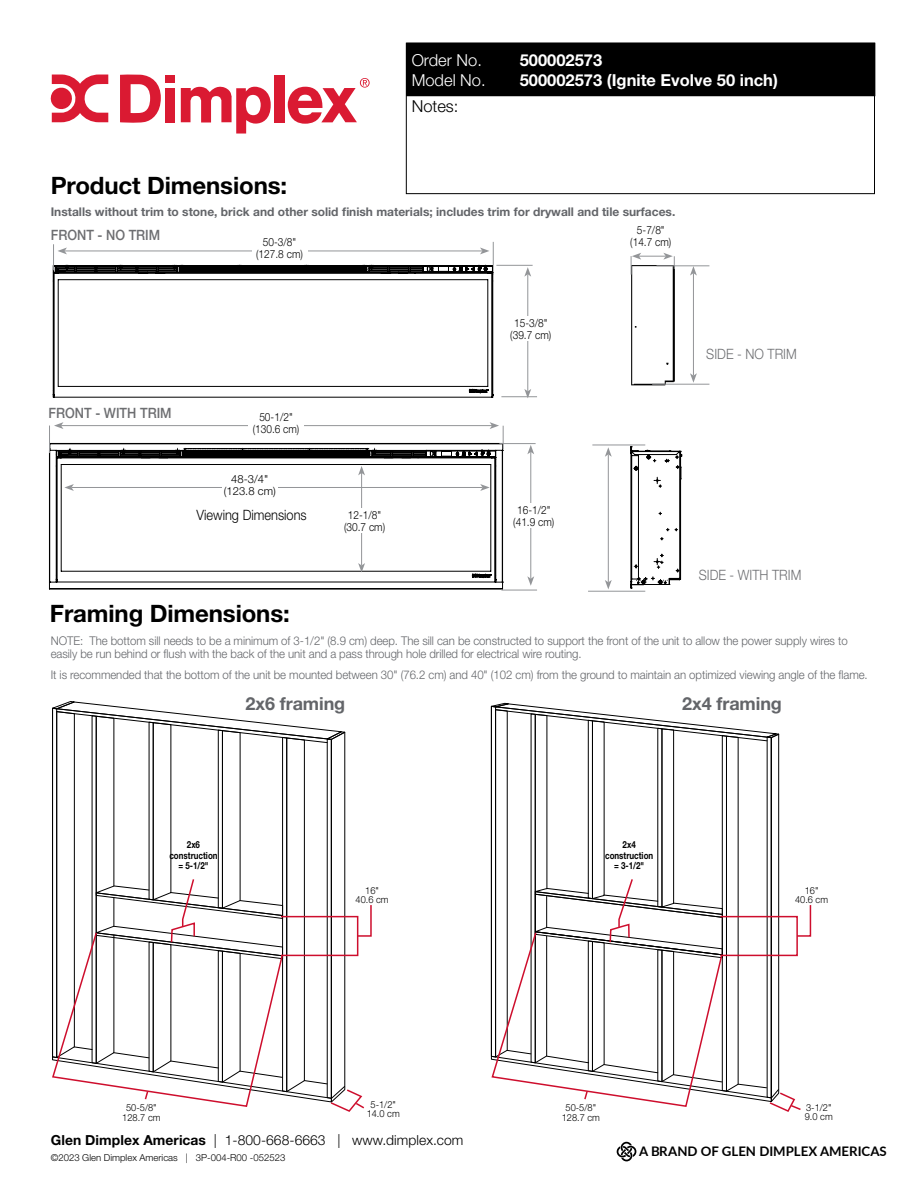
<style>
.page{position:relative;width:918px;height:1188px;background:#fff}
.page>*{position:absolute;margin:0;border:0;box-sizing:border-box;transform-origin:0 0}
.t1{font:700 24px "Helvetica Neue LT Std";letter-spacing:-.005em;color:#000}
.t2{font:700 18px "Helvetica Neue LT Std";letter-spacing:-.005em;color:#636569}
.t3{font:700 16.5px "Helvetica Neue LT Std";color:#fff}
.t4{font:300 16.5px "Helvetica Neue LT Std";color:#fff}
.t5{font:300 16.5px "Helvetica Neue LT Std";color:#000}
.t6{font:500 14.25px "Helvetica Neue LT Std";color:#6d6e71;scale:.9 1}
.t7{font:300 14.25px "Helvetica Neue LT Std";color:#6d6e71;scale:.9 1}
.t8{font:300 14.25px "Helvetica Neue LT Std";color:#000;scale:.9 1}
.t9{font:300 13.8px "Helvetica Neue LT Std";letter-spacing:.005em;color:#000}
.t10{font:700 13.2px "Lato";color:#000}
.t11{font:300 12px/13.5px "Helvetica Neue LT Std";letter-spacing:-.005em;color:#636569;scale:.95 1}
.t12{font:700 12px "Helvetica Neue LT Std";color:#636569}
.t13{font:300 11.25px/12px "Helvetica Neue LT Std";color:#000;text-align:center;scale:.9 1}
.t14{font:300 11.25px/12px "Helvetica Neue LT Std";color:#000;text-align:center}
.t15{font:300 9.75px/9px "Helvetica Neue LT Std";color:#000;text-align:center;scale:.95 1}
.t16{font:700 9.75px/10.5px "Helvetica Neue LT Std";color:#000;text-align:center;scale:.82 1}
.t17{font:300 9.6px "Helvetica Neue LT Std";color:#000}
.s1{font-weight:700}
</style>
<div class="page">
<div style="left:407px;top:43px;width:468px;height:53px;background:#000"></div>
<svg style="left:120px;top:75px;width:41px;height:48px"></svg>
<div style="left:165px;top:75px;width:10px;height:7px;background:#da1a32"></div>
<div style="left:165px;top:88px;width:10px;height:34px;background:#da1a32"></div>
<svg style="left:181px;top:86px;width:90px;height:48px"></svg>
<div style="left:274px;top:75px;width:10px;height:47px;background:#da1a32"></div>
<svg style="left:288px;top:78px;width:82px;height:46px"></svg>
<svg style="left:51px;top:75px;width:57px;height:47px"></svg>
<svg style="left:617px;top:1142px;width:19px;height:19px"></svg>
<svg style="left:52px;top:264px;width:442px;height:134px"></svg>
<svg style="left:173px;top:265px;width:201px;height:5px"></svg>
<hr style="left:501px;top:396px;width:36px;height:1px;background:#939598">
<hr style="left:496px;top:265px;width:37px;height:1px;background:#939598">
<hr style="left:527px;top:274px;width:1px;height:117px;background:#939598">
<svg style="left:524px;top:389px;width:7px;height:9px"></svg>
<svg style="left:524px;top:267px;width:7px;height:10px"></svg>
<hr style="left:65px;top:251px;width:417px;height:1px;background:#939598">
<svg style="left:478px;top:242px;width:16px;height:27px"></svg>
<div style="left:252px;top:238px;width:55px;height:25px;background:#fff"></div>
<div style="left:506px;top:316px;width:49px;height:25px;background:#fff"></div>
<svg style="left:49px;top:443px;width:454px;height:147px"></svg>
<svg style="left:176px;top:448px;width:201px;height:7px"></svg>
<svg style="left:630px;top:445px;width:52px;height:144px"></svg>
<img style="left:630px;top:265px;width:46px;height:121px">
<hr style="left:652px;top:384px;width:57px;height:1px;background:#939598">
<hr style="left:588px;top:591px;width:57px;height:1px;background:#939598">
<hr style="left:501px;top:590px;width:36px;height:1px;background:#939598">
<hr style="left:657px;top:265px;width:52px;height:1px;background:#939598">
<hr style="left:592px;top:445px;width:53px;height:1px;background:#939598">
<hr style="left:499px;top:443px;width:37px;height:1px;background:#939598">
<svg style="left:53px;top:244px;width:17px;height:26px"></svg>
<hr style="left:530px;top:452px;width:1px;height:127px;background:#939598">
<svg style="left:527px;top:576px;width:7px;height:10px"></svg>
<svg style="left:527px;top:445px;width:7px;height:9px"></svg>
<hr style="left:693px;top:273px;width:1px;height:103px;background:#939598">
<svg style="left:690px;top:373px;width:7px;height:10px"></svg>
<svg style="left:690px;top:266px;width:7px;height:10px"></svg>
<hr style="left:608px;top:454px;width:1px;height:128px;background:#939598">
<svg style="left:605px;top:580px;width:7px;height:9px"></svg>
<svg style="left:605px;top:447px;width:7px;height:10px"></svg>
<svg style="left:631px;top:253px;width:44px;height:22px"></svg>
<hr style="left:61px;top:425px;width:431px;height:1px;background:#939598">
<svg style="left:481px;top:422px;width:23px;height:32px"></svg>
<svg style="left:49px;top:422px;width:24px;height:31px"></svg>
<div style="left:248px;top:413px;width:56px;height:25px;background:#fff"></div>
<div style="left:509px;top:503px;width:49px;height:25px;background:#fff"></div>
<hr style="left:71px;top:487px;width:412px;height:1px;background:#939598">
<svg style="left:480px;top:484px;width:10px;height:7px"></svg>
<svg style="left:64px;top:484px;width:10px;height:7px"></svg>
<div style="left:222px;top:475px;width:55px;height:25px;background:#fff"></div>
<hr style="left:361px;top:473px;width:1px;height:92px;background:#939598">
<svg style="left:358px;top:563px;width:7px;height:10px"></svg>
<svg style="left:358px;top:466px;width:7px;height:9px"></svg>
<div style="left:340px;top:508px;width:49px;height:25px;background:#fff"></div>
<svg style="left:52px;top:701px;width:320px;height:411px"></svg>
<svg style="left:490px;top:703px;width:322px;height:409px"></svg>
<h1 class="t1" style="left:51px;top:171px;width:238px">Product Dimensions:</h1>
<h3 class="t4" style="left:412px;top:50px;width:72px">Order No.</h3>
<h3 class="t3" style="left:520px;top:50px;width:84px">500002573</h3>
<h3 class="t4" style="left:412px;top:70px;width:75px">Model No.</h3>
<h3 class="t3" style="left:520px;top:69px;width:260px">500002573 (Ignite Evolve 50 inch)</h3>
<h3 class="t5" style="left:412px;top:96px;width:48px">Notes:</h3>
<p class="t12" style="left:51px;top:204px;width:626px">Installs without trim to stone, brick and other solid finish materials; includes trim for drywall and tile surfaces.</p>
<p class="t6" style="left:51px;top:227px;width:123px">FRONT - NO TRIM</p>
<p class="t13" style="left:256px;top:236px;width:53px">50-3/8" (127.8 cm)</p>
<p class="t6" style="left:49px;top:405px;width:138px">FRONT - WITH TRIM</p>
<p class="t13" style="left:253px;top:411px;width:53px">50-1/2" (130.6 cm)</p>
<p class="t14" style="left:224px;top:473px;width:53px">48-3/4" (123.8 cm)</p>
<p class="t8" style="left:196px;top:506px;width:124px">Viewing Dimensions</p>
<h1 class="t1" style="left:50px;top:599px;width:241px">Framing Dimensions:</h1>
<p class="t13" style="left:344px;top:509px;width:47px">12-1/8" (30.7 cm)</p>
<p class="t13" style="left:510px;top:317px;width:47px">15-3/8" (39.7 cm)</p>
<p class="t13" style="left:513px;top:503px;width:47px">16-1/2" (41.9 cm)</p>
<p class="t13" style="left:630px;top:224px;width:47px">5-7/8" (14.7 cm)</p>
<p class="t7" style="left:706px;top:345px;width:102px">SIDE - NO TRIM</p>
<p class="t7" style="left:699px;top:566px;width:116px">SIDE - WITH TRIM</p>
<p class="t11" style="left:51px;top:633px;width:841px">NOTE: The bottom sill needs to be a minimum of 3-1/2" (8.9 cm) deep. The sill can be constructed to support the front of the unit to allow the power supply wires to easily be run behind or flush with the back of the unit and a pass through hole drilled for electrical wire routing.</p>
<p class="t11" style="left:51px;top:668px;width:862px">It is recommended that the bottom of the unit be mounted between 30" (76.2 cm) and 40" (102 cm) from the ground to maintain an optimized viewing angle of the flame.</p>
<h2 class="t2" style="left:246px;top:693px;width:101px">2x6 framing</h2>
<h2 class="t2" style="left:682px;top:693px;width:101px">2x4 framing</h2>
<p class="t16" style="left:169px;top:839px;width:60px">2x6 construction = 5-1/2"</p>
<p class="t16" style="left:605px;top:839px;width:60px">2x4 construction = 3-1/2"</p>
<p class="t15" style="left:122px;top:1102px;width:42px;line-height:10.5px">50-5/8"<br>128.7 cm</p>
<p class="t15" style="left:356px;top:886px;width:36px">16"<br>40.6 cm</p>
<p class="t15" style="left:795px;top:886px;width:36px">16"<br>40.6 cm</p>
<p class="t15" style="left:367px;top:1100px;width:36px">5-1/2"<br>14.0 cm</p>
<p class="t15" style="left:805px;top:1103px;width:31px;text-align:left">3-1/2"<br>9.0 cm</p>
<p class="t15" style="left:562px;top:1102px;width:42px;line-height:10.5px">50-5/8"<br>128.7 cm</p>
<p class="t9" style="left:51px;top:1132px;width:414px"><span class="s1">Glen Dimplex Americas</span> | 1-800-668-6663 | www.dimplex.com</p>
<p class="t17" style="left:51px;top:1152px;width:236px">©2023 Glen Dimplex Americas | 3P-004-R00 -052523</p>
<p class="t10" style="left:639px;top:1142px;width:249px">A BRAND OF GLEN DIMPLEX AMERICAS</p>
</div>
